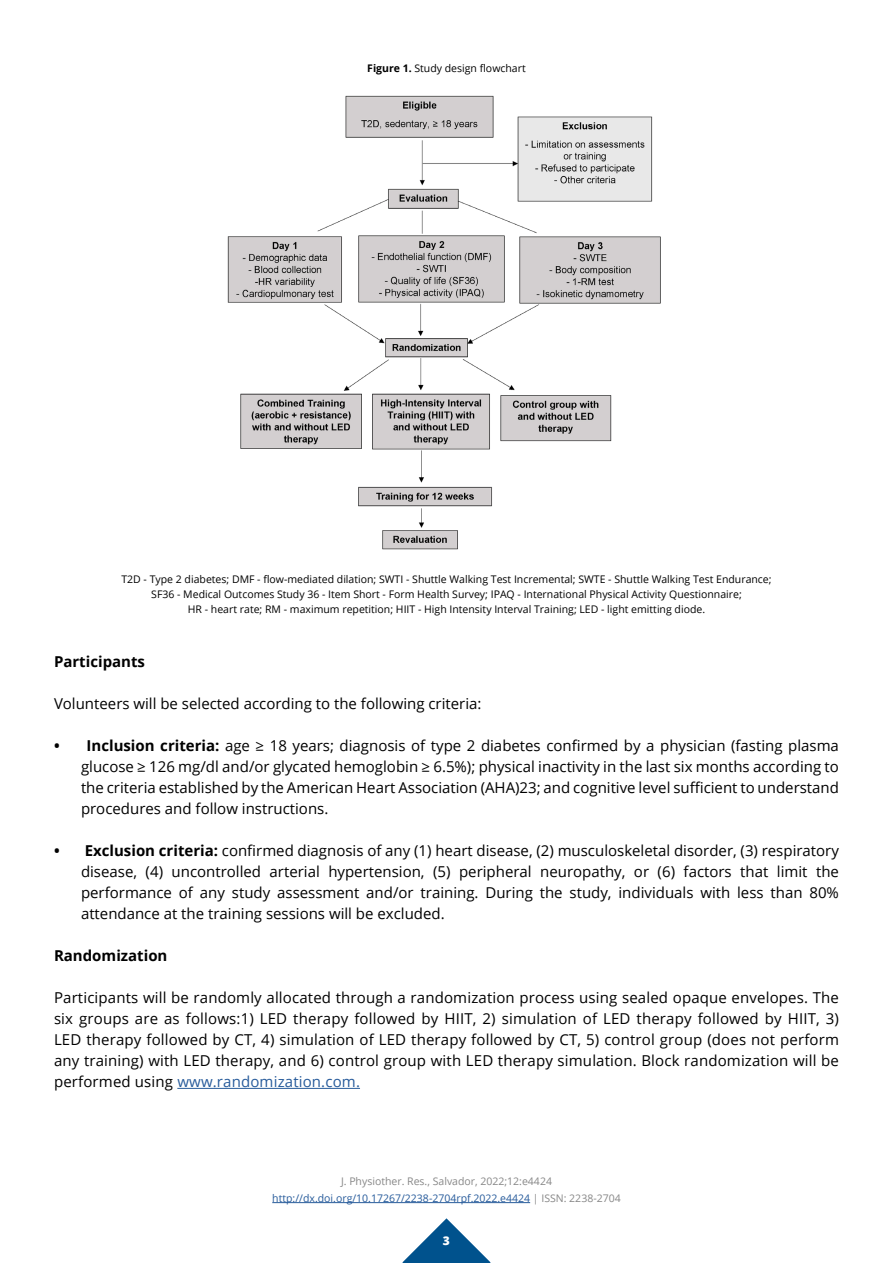
<style>
.page{position:relative;width:893px;height:1263px;background:#fff}
.page>*{position:absolute;margin:0;border:0;box-sizing:border-box;transform-origin:0 0}
.t1{font:15px/21px "Open Sans";color:#000;text-align:justify}
.t2{font:700 15px "Open Sans";color:#000}
.t3{font:800 12px "Open Sans";color:#fff}
.t4{font:10.5px/15px "Open Sans";color:#000;text-align:center}
.t5{font:10.5px/16.5px "Open Sans";color:#878787;text-align:center}
.s1{font-weight:700}
.s2{color:#275b9b}
</style>
<div class="page">
<svg style="left:402px;top:1218px;width:89px;height:45px"></svg>
<hr style="left:272px;top:1202px;width:258px;height:1px;background:#275b9b">
<img style="left:227px;top:95px;width:434px;height:455px">
<hr style="left:177px;top:1088px;width:183px;height:1px;background:#275b9b">
<p class="t4" style="left:367px;top:60px;width:160px"><span class="s1">Figure 1.</span> Study design flowchart</p>
<p class="t4" style="left:121px;top:572px;width:652px">T2D - Type 2 diabetes; DMF - flow-mediated dilation; SWTI - Shuttle Walking Test Incremental; SWTE - Shuttle Walking Test Endurance;<br>SF36 - Medical Outcomes Study 36 - Item Short - Form Health Survey; IPAQ - International Physical Activity Questionnaire;<br>HR - heart rate; RM - maximum repetition; HIIT - High Intensity Interval Training; LED - light emitting diode.</p>
<p class="t2" style="left:54px;top:651px;width:93px">Participants</p>
<p class="t1" style="left:54px;top:693px;width:429px">Volunteers will be selected according to the following criteria:</p>
<p class="t1" style="left:81px;top:735px;width:759px;text-indent:-27px"><span class="s1">• Inclusion criteria:</span> age ≥ 18 years; diagnosis of type 2 diabetes confirmed by a physician (fasting plasma glucose ≥ 126 mg/dl and/or glycated hemoglobin ≥ 6.5%); physical inactivity in the last six months according to the criteria established by the American Heart Association (AHA)23; and cognitive level sufficient to understand procedures and follow instructions.</p>
<p class="t1" style="left:81px;top:840px;width:759px;text-indent:-27px"><span class="s1">• Exclusion criteria:</span> confirmed diagnosis of any (1) heart disease, (2) musculoskeletal disorder, (3) respiratory disease, (4) uncontrolled arterial hypertension, (5) peripheral neuropathy, or (6) factors that limit the performance of any study assessment and/or training. During the study, individuals with less than 80% attendance at the training sessions will be excluded.</p>
<p class="t2" style="left:54px;top:945px;width:115px">Randomization</p>
<p class="t1" style="left:54px;top:987px;width:786px">Participants will be randomly allocated through a randomization process using sealed opaque envelopes. The six groups are as follows:1) LED therapy followed by HIIT, 2) simulation of LED therapy followed by HIIT, 3)<br>LED therapy followed by CT, 4) simulation of LED therapy followed by CT, 5) control group (does not perform any training) with LED therapy, and 6) control group with LED therapy simulation. Block randomization will be performed using <span class="s2">www.randomization.com.</span></p>
<p class="t5" style="left:272px;top:1173px;width:350px">J. Physiother. Res., Salvador, 2022;12:e4424 <span class="s2">http://dx.doi.org/10.17267/2238-2704rpf.2022.e4424</span> | ISSN: 2238-2704</p>
<p class="t3" style="left:443px;top:1232px;width:9px">3</p>
</div>
